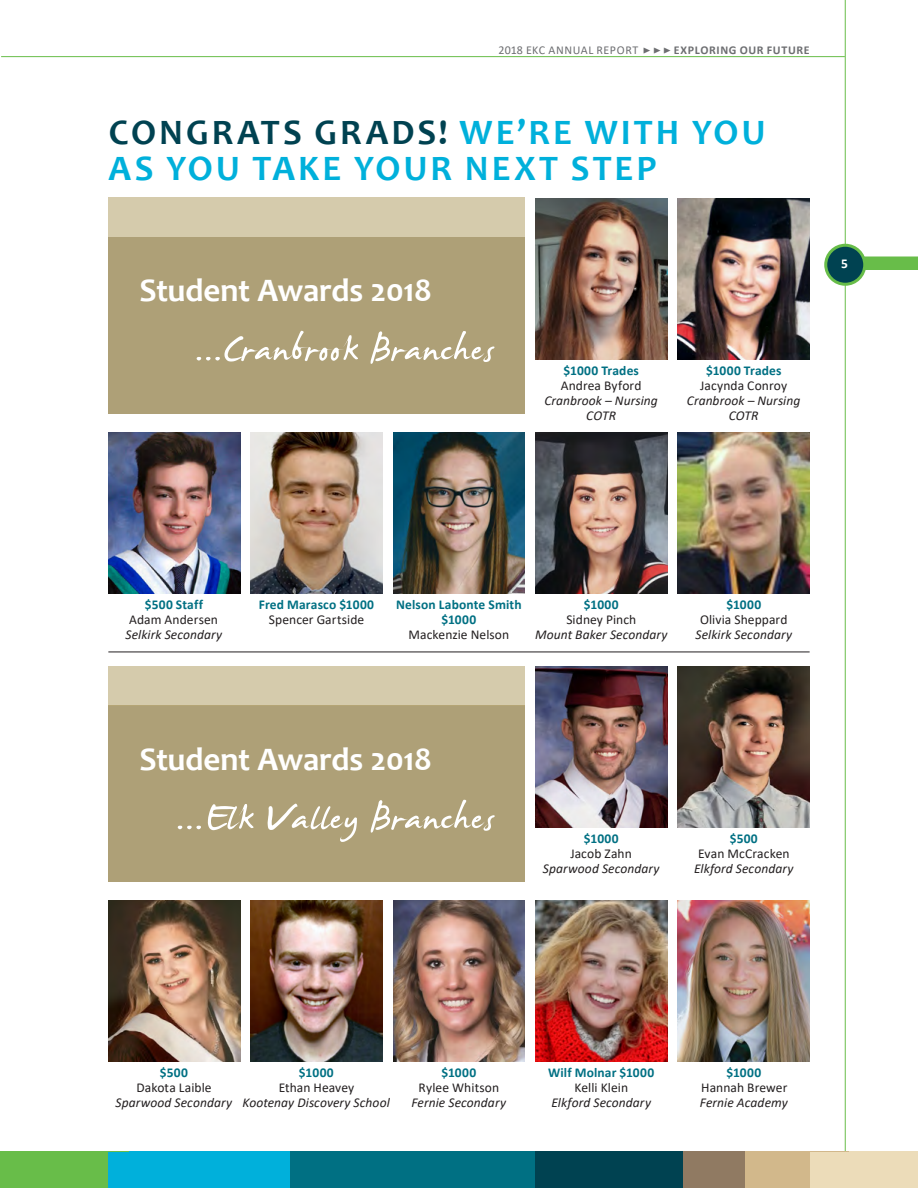
<style>
.page{position:relative;width:918px;height:1188px;background:#fff}
.page>*{position:absolute;margin:0;border:0;box-sizing:border-box;transform-origin:0 0}
.t1{font:57px "James Fajardo";letter-spacing:.025em;color:#fff}
.t2{font:700 36px/36px "Candara";letter-spacing:.085em;color:#00b0db}
.t3{font:700 33px "Candara";letter-spacing:-.005em;color:#fff}
.t4{font:italic 13.5px/15px "Calibri";letter-spacing:.005em;color:#231f20;text-align:center}
.t5{font:13.5px "Calibri";letter-spacing:.005em;color:#231f20}
.t6{font:700 13.5px/15px "Calibri";letter-spacing:.01em;color:#007083;text-align:center}
.t7{font:700 13.5px "Calibri";color:#fff}
.t8{font:12px "Calibri";letter-spacing:.045em;color:#6d6e71}
.t9{font:700 12px "Calibri";letter-spacing:.055em;color:#6d6e71}
.s1{color:#004251}
</style>
<div class="page">
<hr style="left:1px;top:56px;width:844px;height:1px;background:#68bd49">
<div style="left:837px;top:256px;width:81px;height:14px;background:#68bd49"></div>
<hr style="left:845px;top:0;width:1px;height:1188px;background:#68bd49">
<div style="left:826px;top:245px;width:39px;height:39px;background:#004251;border-radius:50%"></div>
<div style="left:824px;top:244px;width:42px;height:42px;border:3px solid #68bd49;border-radius:50%"></div>
<div style="left:0;top:1152px;width:167px;height:36px;background:#68bd49"></div>
<div style="left:130px;top:1152px;width:164px;height:36px;background:#00b0db"></div>
<div style="left:528px;top:1152px;width:155px;height:36px;background:#004251"></div>
<div style="left:683px;top:1152px;width:62px;height:36px;background:#907a62"></div>
<div style="left:745px;top:1152px;width:105px;height:36px;background:#d2b88b"></div>
<div style="left:290px;top:1152px;width:245px;height:36px;background:#007083"></div>
<div style="left:810px;top:1152px;width:108px;height:36px;background:#ecdcb9"></div>
<div style="left:108px;top:1152px;width:109px;height:36px;background:#00b0db"></div>
<img style="left:108px;top:900px;width:132px;height:162px">
<img style="left:108px;top:432px;width:132px;height:162px">
<img style="left:251px;top:900px;width:132px;height:162px">
<img style="left:251px;top:432px;width:132px;height:162px">
<img style="left:393px;top:900px;width:132px;height:162px">
<img style="left:393px;top:432px;width:132px;height:162px">
<img style="left:535px;top:900px;width:132px;height:162px">
<img style="left:535px;top:666px;width:132px;height:162px">
<img style="left:535px;top:432px;width:132px;height:162px">
<img style="left:535px;top:198px;width:132px;height:162px">
<img style="left:678px;top:900px;width:132px;height:162px">
<img style="left:678px;top:666px;width:132px;height:162px">
<img style="left:678px;top:432px;width:132px;height:162px">
<img style="left:678px;top:198px;width:132px;height:162px">
<div style="left:108px;top:706px;width:417px;height:176px;background:#aea077"></div>
<div style="left:108px;top:237px;width:417px;height:176px;background:#aea077"></div>
<div style="left:108px;top:666px;width:417px;height:40px;background:#d5cbac"></div>
<div style="left:108px;top:197px;width:417px;height:40px;background:#d5cbac"></div>
<hr style="left:108px;top:652px;width:702px;height:1px;background:#231f20">
<p class="t8" style="left:499px;top:42px;width:141px">2018 EKC ANNUAL REPORT</p>
<p class="t9" style="left:674px;top:42px;width:137px">EXPLORING OUR FUTURE</p>
<h2 class="t2" style="left:109px;top:114px;width:658px"><span class="s1">CONGRATS GRADS!</span> WE’RE WITH YOU<br>AS YOU TAKE YOUR NEXT STEP</h2>
<h3 class="t3" style="left:140px;top:270px;width:294px">Student Awards 2018</h3>
<h1 class="t1" style="left:195px;top:320px;width:300px">...Cranbrook Branches</h1>
<p class="t6" style="left:564px;top:362px;width:77px">$1000 Trades</p>
<p class="t5" style="left:561px;top:376px;width:82px">Andrea Byford</p>
<p class="t4" style="left:544px;top:392px;width:115px">Cranbrook – Nursing<br>COTR</p>
<p class="t6" style="left:706px;top:362px;width:77px">$1000 Trades</p>
<p class="t5" style="left:700px;top:376px;width:89px">Jacynda Conroy</p>
<p class="t4" style="left:687px;top:392px;width:115px">Cranbrook – Nursing<br>COTR</p>
<p class="t7" style="left:841px;top:254px;width:8px">5</p>
<p class="t6" style="left:145px;top:596px;width:60px">$500 Staff</p>
<p class="t5" style="left:129px;top:610px;width:90px">Adam Andersen</p>
<p class="t4" style="left:126px;top:626px;width:98px">Selkirk Secondary</p>
<p class="t6" style="left:259px;top:596px;width:117px">Fred Marasco $1000</p>
<p class="t5" style="left:269px;top:610px;width:97px">Spencer Gartside</p>
<p class="t6" style="left:396px;top:596px;width:127px">Nelson Labonte Smith $1000</p>
<p class="t5" style="left:409px;top:625px;width:102px">Mackenzie Nelson</p>
<p class="t6" style="left:584px;top:596px;width:36px">$1000</p>
<p class="t5" style="left:566px;top:610px;width:72px">Sidney Pinch</p>
<p class="t4" style="left:535px;top:626px;width:134px">Mount Baker Secondary</p>
<p class="t6" style="left:726px;top:596px;width:36px">$1000</p>
<p class="t5" style="left:700px;top:610px;width:89px">Olivia Sheppard</p>
<p class="t4" style="left:695px;top:626px;width:98px">Selkirk Secondary</p>
<h3 class="t3" style="left:140px;top:739px;width:294px">Student Awards 2018</h3>
<h1 class="t1" style="left:176px;top:789px;width:319px">...Elk Valley Branches</h1>
<p class="t6" style="left:584px;top:830px;width:36px">$1000</p>
<p class="t5" style="left:570px;top:844px;width:63px">Jacob Zahn</p>
<p class="t4" style="left:543px;top:860px;width:118px">Sparwood Secondary</p>
<p class="t6" style="left:730px;top:830px;width:29px">$500</p>
<p class="t5" style="left:698px;top:844px;width:93px">Evan McCracken</p>
<p class="t4" style="left:694px;top:860px;width:101px">Elkford Secondary</p>
<p class="t6" style="left:160px;top:1064px;width:29px">$500</p>
<p class="t5" style="left:136px;top:1078px;width:77px">Dakota Laible</p>
<p class="t4" style="left:116px;top:1094px;width:118px">Sparwood Secondary</p>
<p class="t6" style="left:299px;top:1064px;width:36px">$1000</p>
<p class="t5" style="left:279px;top:1078px;width:77px">Ethan Heavey</p>
<p class="t4" style="left:243px;top:1094px;width:149px">Kootenay Discovery School</p>
<p class="t6" style="left:441px;top:1064px;width:36px">$1000</p>
<p class="t5" style="left:419px;top:1078px;width:82px">Rylee Whitson</p>
<p class="t4" style="left:411px;top:1094px;width:96px">Fernie Secondary</p>
<p class="t6" style="left:548px;top:1064px;width:108px">Wilf Molnar $1000</p>
<p class="t5" style="left:575px;top:1078px;width:55px">Kelli Klein</p>
<p class="t4" style="left:552px;top:1094px;width:101px">Elkford Secondary</p>
<p class="t6" style="left:726px;top:1064px;width:36px">$1000</p>
<p class="t5" style="left:701px;top:1078px;width:88px">Hannah Brewer</p>
<p class="t4" style="left:700px;top:1094px;width:89px">Fernie Academy</p>
</div>
